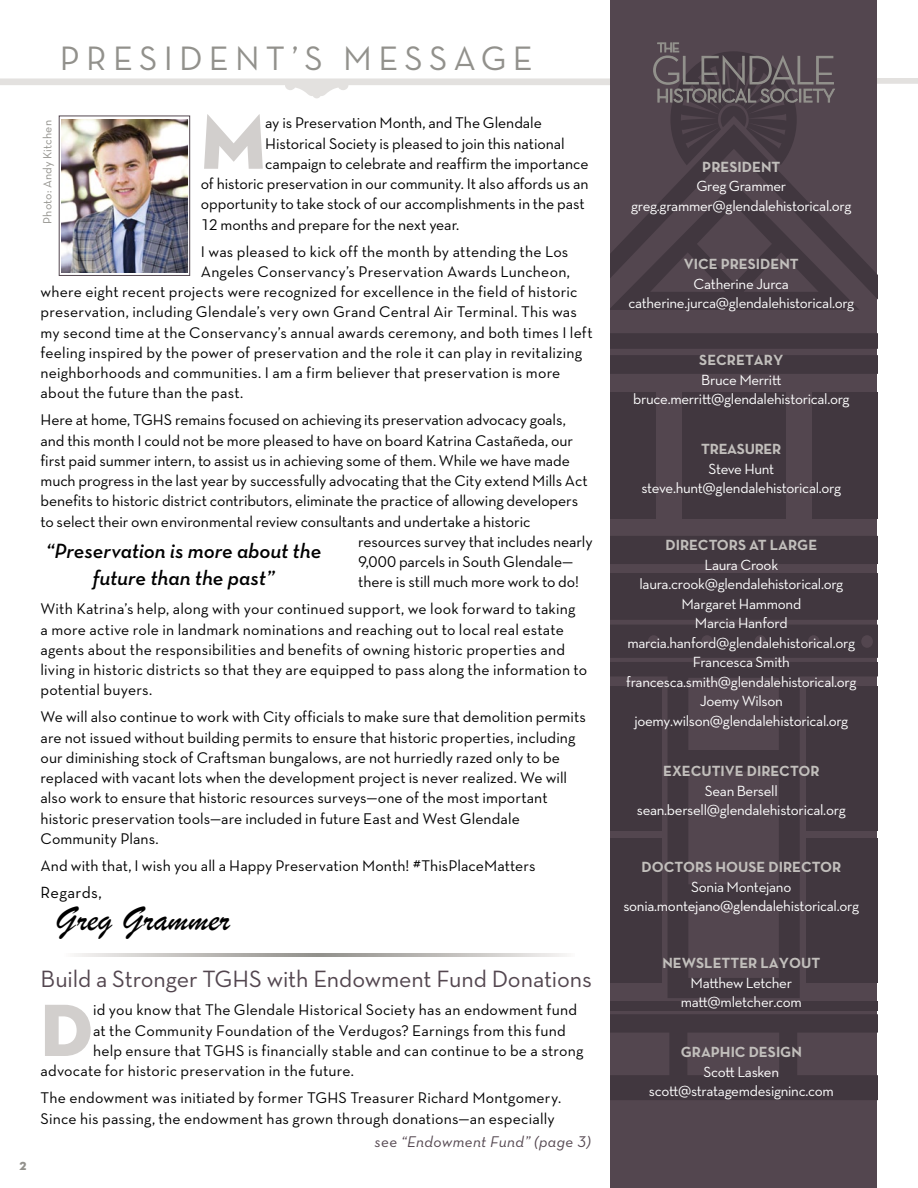
<style>
.page{position:relative;width:918px;height:1188px;background:#fff}
.page>*{position:absolute;margin:0;border:0;box-sizing:border-box;transform-origin:0 0}
.t1{font:78.9px "Neutraface Display Titling";color:#d2cfcd}
.t2{font:75.3px "Neutraface Display Titling";color:#d2cfcd}
.t3{font:36px "Brush Script";letter-spacing:.005em;color:#000}
.t4{font:34.5px "Neutraface Text";letter-spacing:.18em;color:#92918c}
.t5{font:24px "Neutraface Text";letter-spacing:-.005em;color:#53464f}
.t6{font:italic 600 21px/27px "Neutraface Text";color:#000;text-align:center}
.t7{font:16.5px "Neutraface Text";letter-spacing:.015em;color:#000}
.t8{font:15.75px/20.2px "Neutraface Text";letter-spacing:.005em;color:#000}
.t9{font:italic 15.75px "Neutraface Text";letter-spacing:.025em;color:#53464f}
.t10{font:15px/19.5px "Neutraface Text";letter-spacing:-.02em;color:#fff;text-align:center}
.t11{font:700 15px "Neutraface Text";color:#c2bfbc}
.t12{font:700 15px "Neutraface Text";letter-spacing:-.02em;color:#c2bfbc}
.t13{font:12px "Neutraface Text";letter-spacing:.01em;color:#92918c}
.t14{font:12px "Neutraface Display Titling";color:#92918c}
</style>
<div class="page">
<div style="left:59px;top:116px;width:131px;height:160px;border:1px solid #53464f"></div>
<img style="left:62px;top:165px;width:125px;height:107px">
<svg style="left:74px;top:954px;width:493px;height:3px"></svg>
<svg style="left:878px;top:78px;width:40px;height:6px"></svg>
<div style="left:610px;top:0;width:268px;height:1188px;background:#53464f"></div>
<svg style="left:610px;top:374px;width:268px;height:190px"></svg>
<div style="left:610px;top:392px;width:46px;height:126px;background:#41373f"></div>
<div style="left:812px;top:392px;width:66px;height:126px;background:#41373f"></div>
<div style="left:682px;top:392px;width:104px;height:126px;background:#41373f"></div>
<svg style="left:610px;top:124px;width:268px;height:225px"></svg>
<svg style="left:610px;top:182px;width:249px;height:128px"></svg>
<div style="left:610px;top:355px;width:268px;height:19px;background:#41373f"></div>
<svg style="left:610px;top:573px;width:268px;height:89px"></svg>
<svg style="left:610px;top:662px;width:268px;height:336px;fill:#41373f"></svg>
<div style="left:610px;top:1002px;width:268px;height:9px;background:#41373f"></div>
<svg style="left:610px;top:1014px;width:268px;height:86px"></svg>
<svg style="left:0;top:43px;width:835px;height:122px"></svg>
<h3 class="t4" style="left:60px;top:36px;width:474px">PRESIDENT’S MESSAGE</h3>
<p class="t14" style="left:19px;top:1158px;width:8px">2</p>
<h1 class="t1" style="left:201px;top:92px;width:60px">M</h1>
<p class="t8" style="left:265px;top:113px;width:278px">ay is Preservation Month, and The Glendale</p>
<p class="t13" style="left:40px;top:224px;width:105px;rotate:-90deg">Photo: Andy Kitchen</p>
<p class="t8" style="left:265px;top:133px;width:301px">Historical Society is pleased to join this national</p>
<p class="t8" style="left:265px;top:153px;width:325px">campaign to celebrate and reaffirm the importance</p>
<p class="t8" style="left:201px;top:173px;width:389px">of historic preservation in our community. It also affords us an</p>
<p class="t8" style="left:201px;top:194px;width:385px">opportunity to take stock of our accomplishments in the past</p>
<p class="t8" style="left:201px;top:214px;width:260px">12 months and prepare for the next year.</p>
<p class="t8" style="left:201px;top:241px;width:369px">I was pleased to kick off the month by attending the Los</p>
<p class="t8" style="left:201px;top:261px;width:371px">Angeles Conservancy’s Preservation Awards Luncheon,</p>
<p class="t8" style="left:41px;top:281px;width:539px">where eight recent projects were recognized for excellence in the field of historic</p>
<p class="t8" style="left:41px;top:302px;width:538px">preservation, including Glendale’s very own Grand Central Air Terminal. This was</p>
<p class="t8" style="left:41px;top:322px;width:554px">my second time at the Conservancy’s annual awards ceremony, and both times I left</p>
<p class="t8" style="left:41px;top:342px;width:543px">feeling inspired by the power of preservation and the role it can play in revitalizing</p>
<p class="t8" style="left:41px;top:362px;width:521px">neighborhoods and communities. I am a firm believer that preservation is more</p>
<p class="t8" style="left:41px;top:383px;width:204px">about the future than the past.</p>
<p class="t8" style="left:41px;top:410px;width:527px">Here at home, TGHS remains focused on achieving its preservation advocacy goals,</p>
<p class="t8" style="left:41px;top:430px;width:534px">and this month I could not be more pleased to have on board Katrina Castañeda, our</p>
<p class="t8" style="left:41px;top:450px;width:531px">first paid summer intern, to assist us in achieving some of them. While we have made</p>
<p class="t8" style="left:41px;top:470px;width:549px">much progress in the last year by successfully advocating that the City extend Mills Act</p>
<p class="t8" style="left:41px;top:491px;width:539px">benefits to historic district contributors, eliminate the practice of allowing developers</p>
<p class="t8" style="left:41px;top:511px;width:491px">to select their own environmental review consultants and undertake a historic</p>
<p class="t8" style="left:358px;top:531px;width:236px">resources survey that includes nearly</p>
<p class="t8" style="left:358px;top:551px;width:217px">9,000 parcels in South Glendale—</p>
<p class="t8" style="left:358px;top:572px;width:222px">there is still much more work to do!</p>
<p class="t8" style="left:41px;top:599px;width:548px">With Katrina’s help, along with your continued support, we look forward to taking<br>a more active role in landmark nominations and reaching out to local real estate agents about the responsibilities and benefits of owning historic properties and living in historic districts so that they are equipped to pass along the information to potential buyers.</p>
<p class="t8" style="left:41px;top:707px;width:547px">We will also continue to work with City officials to make sure that demolition permits are not issued without building permits to ensure that historic properties, including our diminishing stock of Craftsman bungalows, are not hurriedly razed only to be replaced with vacant lots when the development project is never realized. We will also work to ensure that historic resources surveys—one of the most important historic preservation tools—are included in future East and West Glendale Community Plans.</p>
<p class="t8" style="left:41px;top:855px;width:497px">And with that, I wish you all a Happy Preservation Month! #ThisPlaceMatters</p>
<h3 class="t3" style="left:56px;top:895px;width:176px">Greg Grammer</h3>
<h3 class="t6" style="left:46px;top:537px;width:277px">“Preservation is more about the future than the past”</h3>
<p class="t7" style="left:40px;top:882px;width:63px">Regards,</p>
<h3 class="t5" style="left:40px;top:963px;width:553px">Build a Stronger TGHS with Endowment Fund Donations</h3>
<h2 class="t2" style="left:40px;top:983px;width:53px">D</h2>
<p class="t8" style="left:93px;top:1000px;width:486px">id you know that The Glendale Historical Society has an endowment fund</p>
<p class="t8" style="left:93px;top:1020px;width:474px">at the Community Foundation of the Verdugos? Earnings from this fund</p>
<p class="t8" style="left:93px;top:1040px;width:492px">help ensure that TGHS is financially stable and can continue to be a strong</p>
<p class="t8" style="left:41px;top:1061px;width:315px">advocate for historic preservation in the future.</p>
<p class="t8" style="left:41px;top:1088px;width:522px">The endowment was initiated by former TGHS Treasurer Richard Montgomery.<br>Since his passing, the endowment has grown through donations—an especially</p>
<p class="t9" style="left:375px;top:1132px;width:218px">see “Endowment Fund” (page 3)</p>
<p class="t11" style="left:702px;top:157px;width:80px">PRESIDENT</p>
<p class="t10" style="left:631px;top:176px;width:222px">Greg Grammer greg.grammer@glendalehistorical.org</p>
<p class="t11" style="left:684px;top:254px;width:56px">VICE PRESIDENT</p>
<p class="t10" style="left:628px;top:273px;width:227px">Catherine Jurca catherine.jurca@glendalehistorical.org</p>
<p class="t11" style="left:699px;top:350px;width:86px">SECRETARY</p>
<p class="t10" style="left:633px;top:369px;width:218px">Bruce Merritt bruce.merritt@glendalehistorical.org</p>
<p class="t12" style="left:701px;top:440px;width:82px">TREASURER</p>
<p class="t10" style="left:642px;top:459px;width:201px">Steve Hunt steve.hunt@glendalehistorical.org</p>
<p class="t11" style="left:665px;top:536px;width:153px">DIRECTORS AT LARGE</p>
<p class="t10" style="left:626px;top:555px;width:232px">Laura Crook laura.crook@glendalehistorical.org<br>Margaret Hammond<br>Marcia Hanford marcia.hanford@glendalehistorical.org<br>Francesca Smith francesca.smith@glendalehistorical.org<br>Joemy Wilson joemy.wilson@glendalehistorical.org</p>
<p class="t11" style="left:663px;top:761px;width:158px">EXECUTIVE DIRECTOR</p>
<p class="t10" style="left:637px;top:780px;width:210px">Sean Bersell sean.bersell@glendalehistorical.org</p>
<p class="t11" style="left:641px;top:857px;width:201px">DOCTORS HOUSE DIRECTOR</p>
<p class="t10" style="left:623px;top:876px;width:237px">Sonia Montejano sonia.montejano@glendalehistorical.org</p>
<p class="t11" style="left:662px;top:953px;width:159px">NEWSLETTER LAYOUT</p>
<p class="t10" style="left:681px;top:972px;width:123px">Matthew Letcher matt@mletcher.com</p>
<p class="t11" style="left:681px;top:1043px;width:123px">GRAPHIC DESIGN</p>
<p class="t10" style="left:649px;top:1062px;width:187px">Scott Lasken scott@stratagemdesigninc.com</p>
</div>
